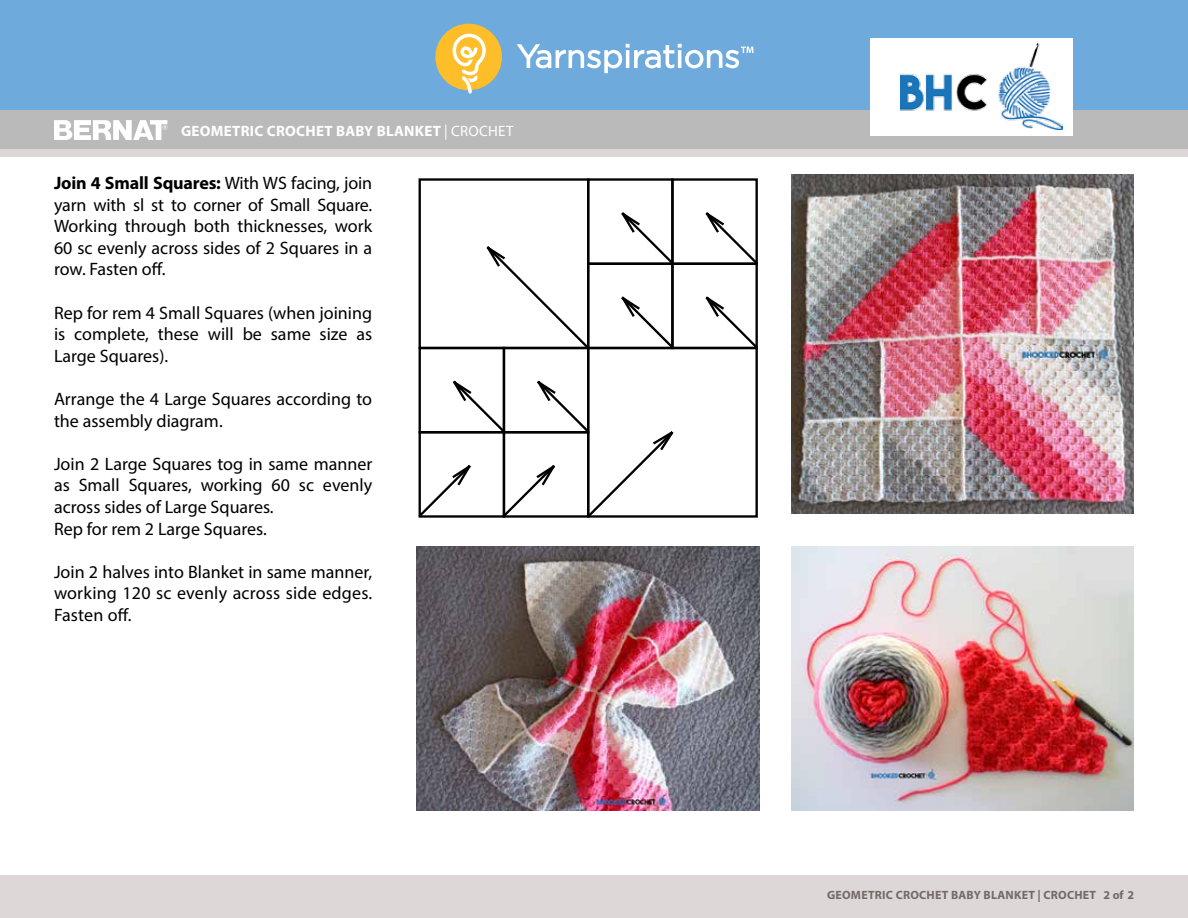
<style>
.page{position:relative;width:1188px;height:918px;background:#fff}
.page>*{position:absolute;margin:0;border:0;box-sizing:border-box;transform-origin:0 0}
.t1{font:18px/21.6px "Myriad Pro";color:#000;text-align:justify}
.t2{font:700 15px "Myriad Pro";letter-spacing:.02em;color:#fff}
.t3{font:700 12px "Myriad Pro";letter-spacing:.02em;color:#756966}
.s1{font-weight:400}
.s2{font-weight:700}
</style>
<div class="page">
<div style="left:0;top:875px;width:1188px;height:43px;background:#ddd8d7"></div>
<div style="left:0;top:149px;width:1188px;height:9px;background:#ddd8d7"></div>
<div style="left:0;top:0;width:1188px;height:111px;background:#6faadc"></div>
<div style="left:0;top:111px;width:1188px;height:38px;background:#bbbaba"></div>
<div style="left:435px;top:24px;width:67px;height:66px;background:#febe2a;border-radius:50%"></div>
<svg style="left:453px;top:34px;width:33px;height:60px"></svg>
<svg style="left:517px;top:44px;width:237px;height:29px"></svg>
<svg style="left:54px;top:120px;width:113px;height:20px"></svg>
<div style="left:871px;top:39px;width:202px;height:97px;background:#fff"></div>
<img style="left:900px;top:44px;width:163px;height:85px">
<div style="left:587px;top:347px;width:171px;height:171px;border:2px solid #000"></div>
<div style="left:419px;top:178px;width:170px;height:171px;border:2px solid #000"></div>
<div style="left:419px;top:347px;width:86px;height:86px;border:2px solid #000"></div>
<svg style="left:476px;top:232px;width:116px;height:119px"></svg>
<div style="left:503px;top:347px;width:86px;height:86px;border:2px solid #000"></div>
<svg style="left:611px;top:296px;width:65px;height:54px"></svg>
<div style="left:587px;top:263px;width:87px;height:86px;border:2px solid #000"></div>
<svg style="left:695px;top:296px;width:63px;height:55px"></svg>
<div style="left:671px;top:263px;width:87px;height:86px;border:2px solid #000"></div>
<svg style="left:611px;top:212px;width:65px;height:55px"></svg>
<div style="left:587px;top:178px;width:87px;height:87px;border:2px solid #000"></div>
<svg style="left:695px;top:212px;width:63px;height:55px"></svg>
<div style="left:671px;top:178px;width:87px;height:87px;border:2px solid #000"></div>
<svg style="left:418px;top:367px;width:269px;height:151px"></svg>
<div style="left:419px;top:431px;width:86px;height:87px;border:2px solid #000"></div>
<img style="left:791px;top:175px;width:343px;height:339px">
<img style="left:791px;top:547px;width:343px;height:264px">
<img style="left:417px;top:547px;width:342px;height:264px">
<p class="t2" style="left:181px;top:121px;width:334px">GEOMETRIC CROCHET BABY BLANKET <span class="s1">| CROCHET</span></p>
<p class="t1" style="left:54px;top:172px;width:320px"><span class="s2">Join 4 Small Squares:</span> With WS facing, join yarn with sl st to corner of Small Square.<br>Working through both thicknesses, work 60 sc evenly across sides of 2 Squares in a row. Fasten off.</p>
<p class="t1" style="left:54px;top:301px;width:320px">Rep for rem 4 Small Squares (when joining is complete, these will be same size as Large Squares).</p>
<p class="t1" style="left:54px;top:388px;width:320px">Arrange the 4 Large Squares according to the assembly diagram.</p>
<p class="t1" style="left:54px;top:453px;width:320px;text-align:left">Join 2 Large Squares tog in same manner as Small Squares, working 60 sc evenly across sides of Large Squares.<br>Rep for rem 2 Large Squares.</p>
<p class="t1" style="left:54px;top:561px;width:320px">Join 2 halves into Blanket in same manner, working 120 sc evenly across side edges.<br>Fasten off.</p>
<p class="t3" style="left:827px;top:887px;width:308px">GEOMETRIC CROCHET BABY BLANKET | CROCHET 2 of 2</p>
</div>
